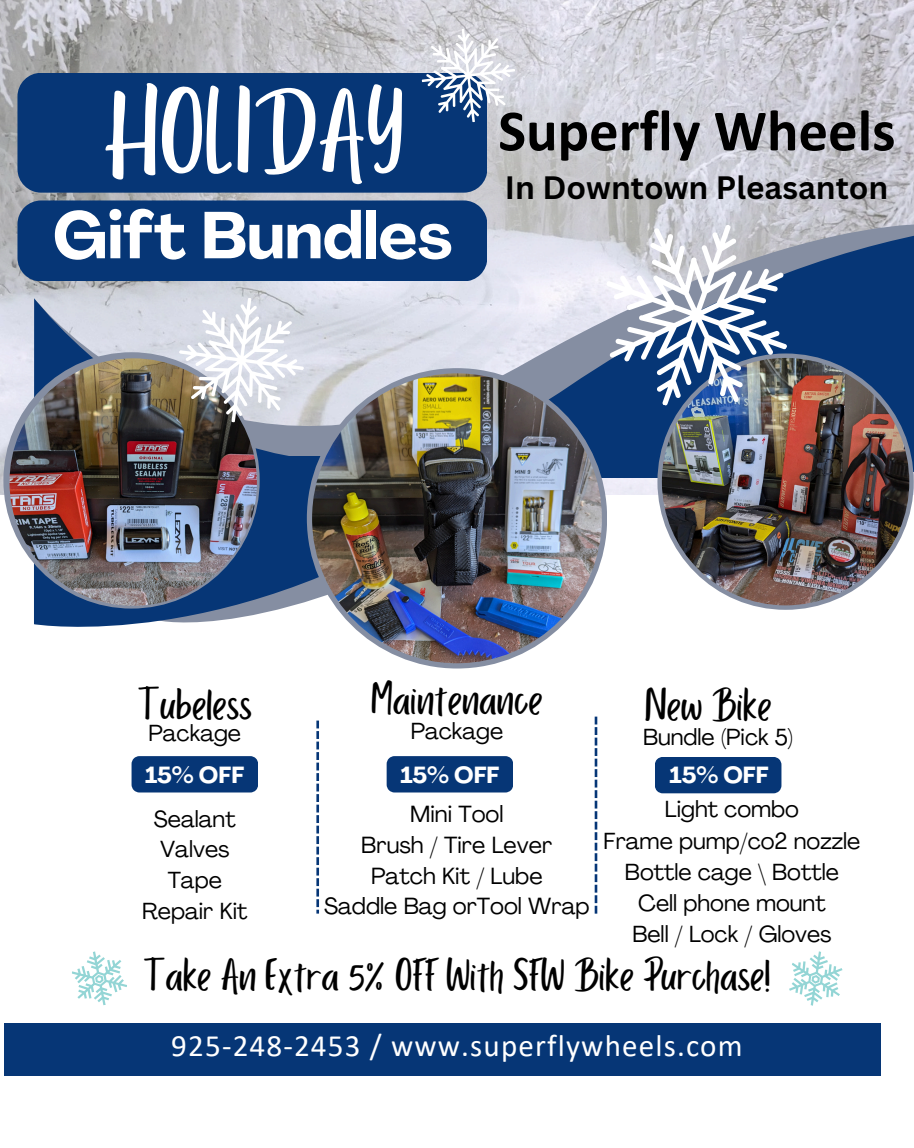
<style>
.page{position:relative;width:914px;height:1148px;background:#fff}
.page>*{position:absolute;margin:0;border:0;box-sizing:border-box;transform-origin:0 0}
.t1{font:124.25px "Porcelain";color:#fff}
.t2{font:700 65.1px "Agrandir";color:#fff}
.t3{font:700 58.8px "Calibri";color:#000}
.t4{font:47.25px "Porcelain";color:#000}
.t5{font:700 31.5px "Canva Sans";color:#000}
.t6{font:31.15px "Calibri";letter-spacing:.04em;color:#fff}
.t7{font:23.1px "Agrandir";color:#000}
.t8{font:700 23.1px "Agrandir";color:#fff}
</style>
<div class="page">
<img style="left:0;top:0;width:914px;height:494px">
<svg style="left:34px;top:477px;width:846px;height:179px"></svg>
<svg style="left:34px;top:180px;width:880px;height:291px;background:#a0acc2"></svg>
<div style="left:33px;top:456px;width:847px;height:21px;background:#063676"></div>
<svg style="left:3px;top:352px;width:257px;height:256px;background:#848c9f"></svg>
<img style="left:10px;top:358px;width:247px;height:247px;border-radius:50%">
<svg style="left:657px;top:353px;width:256px;height:256px;background:#828a9d"></svg>
<img style="left:662px;top:358px;width:247px;height:247px;border-radius:50%">
<div style="left:307px;top:368px;width:300px;height:300px;background:#858ea2;border-radius:50%"></div>
<img style="left:312px;top:373px;width:290px;height:290px;border-radius:50%">
<svg style="left:316px;top:720px;width:3px;height:193px"></svg>
<svg style="left:594px;top:716px;width:3px;height:197px"></svg>
<div style="left:131px;top:756px;width:127px;height:36px;background:#063676"></div>
<div style="left:386px;top:756px;width:127px;height:36px;background:#063676"></div>
<div style="left:655px;top:757px;width:126px;height:36px;background:#063676"></div>
<div style="left:4px;top:1022px;width:876px;height:53px;background:#063676"></div>
<div style="left:17px;top:200px;width:470px;height:81px;background:#063676"></div>
<div style="left:17px;top:73px;width:470px;height:120px;background:#063676;border-radius:24px"></div>
<svg style="left:574px;top:193px;width:245px;height:244px;background:#8d99af"></svg>
<svg style="left:171px;top:289px;width:141px;height:142px"></svg>
<svg style="left:416px;top:23px;width:104px;height:105px"></svg>
<svg style="left:789px;top:951px;width:54px;height:55px"></svg>
<svg style="left:72px;top:951px;width:55px;height:55px"></svg>
<p class="t1" style="left:103px;top:67px;width:302px">HOLIDAY</p>
<p class="t2" style="left:53px;top:209px;width:401px">Gift Bundles</p>
<p class="t3" style="left:498px;top:106px;width:399px">Superfly Wheels</p>
<p class="t5" style="left:505px;top:165px;width:385px">In Downtown Pleasanton</p>
<p class="t4" style="left:138px;top:678px;width:116px">Tubeless</p>
<h3 class="t7" style="left:148px;top:723px;width:94px">Package</h3>
<p class="t4" style="left:371px;top:674px;width:173px">Maintenance</p>
<p class="t7" style="left:410px;top:721px;width:94px">Package</p>
<h3 class="t4" style="left:644px;top:680px;width:128px">New Bike</h3>
<p class="t7" style="left:643px;top:727px;width:151px">Bundle (Pick 5)</p>
<h6 class="t8" style="left:145px;top:765px;width:101px">15% OFF</h6>
<h6 class="t8" style="left:400px;top:765px;width:101px">15% OFF</h6>
<h6 class="t8" style="left:669px;top:765px;width:101px">15% OFF</h6>
<p class="t7" style="left:410px;top:804px;width:95px">Mini Tool</p>
<p class="t7" style="left:361px;top:835px;width:192px">Brush / Tire Lever</p>
<p class="t7" style="left:371px;top:866px;width:173px">Patch Kit / Lube</p>
<p class="t7" style="left:324px;top:896px;width:267px">Saddle Bag orTool Wrap</p>
<h2 class="t7" style="left:665px;top:800px;width:136px">Light combo</h2>
<h4 class="t7" style="left:603px;top:831px;width:258px">Frame pump/co2 nozzle</h4>
<p class="t7" style="left:625px;top:862px;width:215px">Bottle cage \ Bottle</p>
<h2 class="t7" style="left:638px;top:893px;width:189px">Cell phone mount</h2>
<p class="t7" style="left:632px;top:923px;width:201px">Bell / Lock / Gloves</p>
<h3 class="t7" style="left:154px;top:809px;width:83px">Sealant</h3>
<p class="t7" style="left:160px;top:839px;width:71px">Valves</p>
<p class="t7" style="left:168px;top:870px;width:56px">Tape</p>
<p class="t7" style="left:142px;top:900px;width:107px">Repair Kit</p>
<p class="t4" style="left:143px;top:950px;width:628px">Take An Extra 5% OFF With SFW Bike Purchase!</p>
<p class="t6" style="left:171px;top:1031px;width:573px">925-248-2453 / www.superflywheels.com</p>
</div>
